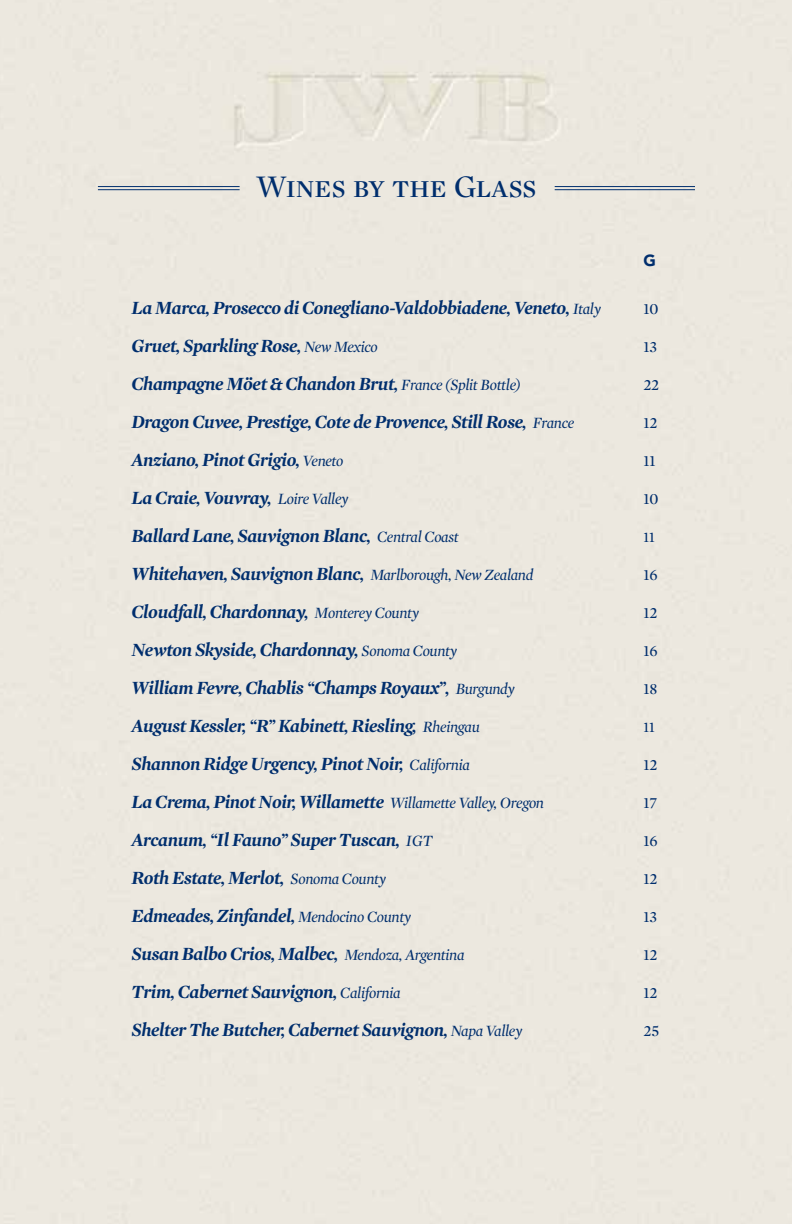
<style>
.page{position:relative;width:792px;height:1224px;background:#fff}
.page>*{position:absolute;margin:0;border:0;box-sizing:border-box;transform-origin:0 0}
.t1{font:32px "Mercury Display Roman SC";color:#002e6d}
.t2{font:italic 700 19px "Mercury Display";letter-spacing:-.02em;color:#002e6d}
.t3{font:16px "Mercury Display";letter-spacing:-.02em;color:#002e6d}
.t4{font:900 16px "Avenir LT Std";color:#002e6d}
.t5{font:15px "Mercury Display";color:#002e6d}
.s1{font-weight:400;font-size:16px}
</style>
<div class="page">
<hr style="left:98px;top:186px;width:142px;height:1px;background:#002e6d">
<hr style="left:98px;top:189px;width:142px;height:1px;background:#002e6d">
<hr style="left:555px;top:186px;width:140px;height:1px;background:#002e6d">
<hr style="left:555px;top:189px;width:140px;height:1px;background:#002e6d">
<h1 class="t1" style="left:256px;top:169px;width:282px">Wines by the Glass</h1>
<p class="t4" style="left:644px;top:251px;width:12px">G</p>
<p class="t2" style="left:132px;top:296px;width:471px">La Marca, Prosecco di Conegliano-Valdobbiadene, Veneto, <span class="s1">Italy</span></p>
<p class="t3" style="left:644px;top:299px;width:16px">10</p>
<p class="t2" style="left:132px;top:334px;width:248px">Gruet, Sparkling Rose, <span class="s1">New Mexico</span></p>
<p class="t3" style="left:644px;top:337px;width:15px">13</p>
<p class="t2" style="left:132px;top:372px;width:391px">Champagne Möet &amp; Chandon Brut, <span class="s1">France (Split Bottle)</span></p>
<p class="t3" style="left:644px;top:375px;width:17px">22</p>
<p class="t2" style="left:132px;top:410px;width:444px">Dragon Cuvee, Prestige, Cote de Provence, Still Rose, <span class="s1">France</span></p>
<p class="t3" style="left:644px;top:413px;width:16px">12</p>
<p class="t2" style="left:132px;top:448px;width:213px">Anziano, Pinot Grigio, <span class="s1">Veneto</span></p>
<p class="t3" style="left:644px;top:451px;width:13px">11</p>
<p class="t2" style="left:132px;top:486px;width:218px">La Craie, Vouvray, <span class="s1">Loire Valley</span></p>
<p class="t3" style="left:644px;top:489px;width:16px">10</p>
<p class="t2" style="left:132px;top:524px;width:329px">Ballard Lane, Sauvignon Blanc, <span class="s1">Central Coast</span></p>
<p class="t5" style="left:644px;top:528px;width:13px">11</p>
<p class="t2" style="left:132px;top:562px;width:403px">Whitehaven, Sauvignon Blanc, <span class="s1">Marlborough, New Zealand</span></p>
<p class="t3" style="left:644px;top:565px;width:16px">16</p>
<p class="t2" style="left:132px;top:600px;width:289px">Cloudfall, Chardonnay, <span class="s1">Monterey County</span></p>
<p class="t3" style="left:644px;top:603px;width:16px">12</p>
<p class="t2" style="left:132px;top:638px;width:327px">Newton Skyside, Chardonnay, <span class="s1">Sonoma County</span></p>
<p class="t3" style="left:644px;top:641px;width:16px">16</p>
<p class="t2" style="left:132px;top:676px;width:385px">William Fevre, Chablis “Champs Royaux”, <span class="s1">Burgundy</span></p>
<p class="t3" style="left:644px;top:679px;width:15px">18</p>
<p class="t2" style="left:132px;top:714px;width:350px">August Kessler, “R” Kabinett, Riesling, <span class="s1">Rheingau</span></p>
<p class="t5" style="left:644px;top:718px;width:13px">11</p>
<p class="t2" style="left:132px;top:752px;width:340px">Shannon Ridge Urgency, Pinot Noir, <span class="s1">California</span></p>
<p class="t3" style="left:644px;top:755px;width:16px">12</p>
<p class="t2" style="left:132px;top:790px;width:414px">La Crema, Pinot Noir, Willamette <span class="s1">Willamette Valley, Oregon</span></p>
<p class="t3" style="left:644px;top:793px;width:15px">17</p>
<p class="t2" style="left:132px;top:828px;width:303px">Arcanum, “Il Fauno” Super Tuscan, <span class="s1">IGT</span></p>
<p class="t3" style="left:644px;top:831px;width:16px">16</p>
<p class="t2" style="left:132px;top:866px;width:256px">Roth Estate, Merlot, <span class="s1">Sonoma County</span></p>
<p class="t3" style="left:644px;top:869px;width:16px">12</p>
<p class="t2" style="left:132px;top:904px;width:281px">Edmeades, Zinfandel, <span class="s1">Mendocino County</span></p>
<p class="t3" style="left:644px;top:907px;width:15px">13</p>
<p class="t2" style="left:132px;top:942px;width:334px">Susan Balbo Crios, Malbec, <span class="s1">Mendoza, Argentina</span></p>
<p class="t3" style="left:644px;top:945px;width:16px">12</p>
<p class="t2" style="left:132px;top:980px;width:270px">Trim, Cabernet Sauvignon, <span class="s1">California</span></p>
<p class="t3" style="left:644px;top:983px;width:16px">12</p>
<p class="t2" style="left:132px;top:1018px;width:392px">Shelter The Butcher, Cabernet Sauvignon, <span class="s1">Napa Valley</span></p>
<p class="t3" style="left:644px;top:1021px;width:17px">25</p>
</div>
